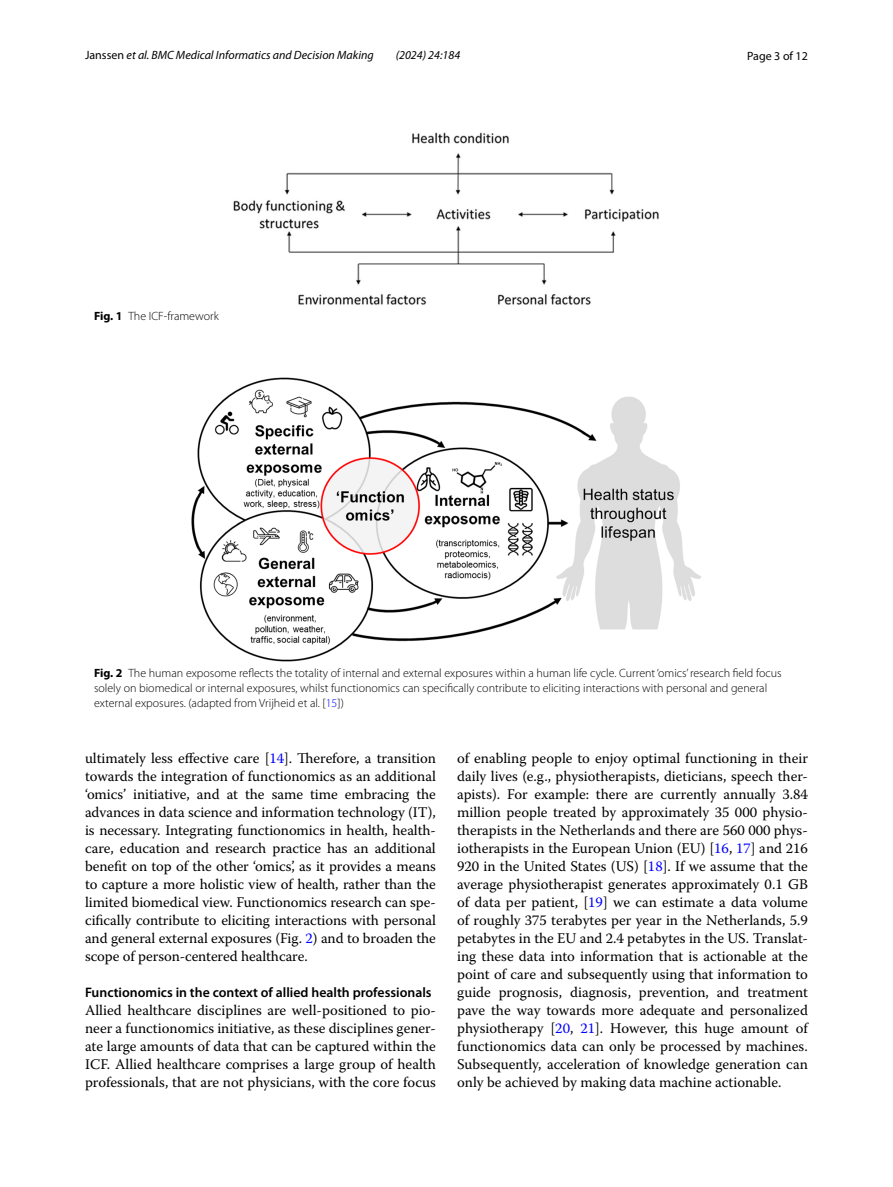
<style>
.page{position:relative;width:893px;height:1187px;background:#fff}
.page>*{position:absolute;margin:0;border:0;box-sizing:border-box;transform-origin:0 0}
.t1{font:14.7px/18px "Warnock Pro";color:#000;text-align:justify}
.t2{font:600 13.8px "Myriad Pro";color:#000}
.t3{font:300 12px/15px "Myriad Pro";color:#000}
.t4{font:italic 12px "Myriad Pro";color:#000}
.t5{font:12px "Myriad Pro";color:#000}
.s1{font-style:normal}
.s2{font-weight:700}
.s3{color:#00f}
</style>
<div class="page">
<img style="left:234px;top:133px;width:425px;height:172px">
<img style="left:191px;top:377px;width:510px;height:285px">
<p class="t4" style="left:85px;top:48px;width:290px"><span class="s1">Janssen</span> et al. BMC Medical Informatics and Decision Making</p>
<p class="t4" style="left:396px;top:48px;width:66px">(2024) 24:184</p>
<p class="t5" style="left:747px;top:48px;width:62px">Page 3 of 12</p>
<p class="t3" style="left:94px;top:309px;width:126px"><span class="s2">Fig. 1</span> The ICF-framework</p>
<p class="t3" style="left:94px;top:665px;width:689px"><span class="s2">Fig. 2</span> The human exposome reflects the totality of internal and external exposures within a human life cycle. Current ‘omics’ research field focus solely on biomedical or internal exposures, whilst functionomics can specifically contribute to eliciting interactions with personal and general external exposures. (adapted from Vrijheid et al. [<span class="s3">15</span>])</p>
<p class="t1" style="left:85px;top:749px;width:352px">ultimately less effective care [<span class="s3">14</span>]. Therefore, a transition towards the integration of functionomics as an additional ‘omics’ initiative, and at the same time embracing the advances in data science and information technology (IT), is necessary. Integrating functionomics in health, health&shy;care, education and research practice has an additional benefit on top of the other ‘omics’, as it provides a means to capture a more holistic view of health, rather than the limited biomedical view. Functionomics research can spe&shy;cifically contribute to eliciting interactions with personal and general external exposures (Fig. <span class="s3">2</span>) and to broaden the scope of person-centered healthcare.</p>
<p class="t2" style="left:85px;top:983px;width:348px">Functionomics in the context of allied health professionals</p>
<p class="t1" style="left:85px;top:1001px;width:352px">Allied healthcare disciplines are well-positioned to pio&shy;neer a functionomics initiative, as these disciplines gener&shy;ate large amounts of data that can be captured within the ICF. Allied healthcare comprises a large group of health professionals, that are not physicians, with the core focus</p>
<p class="t1" style="left:457px;top:749px;width:352px">of enabling people to enjoy optimal functioning in their daily lives (e.g., physiotherapists, dieticians, speech ther&shy;apists). For example: there are currently annually 3.84 million people treated by approximately 35 000 physio&shy;therapists in the Netherlands and there are 560 000 phys&shy;iotherapists in the European Union (EU) [<span class="s3">16</span>, <span class="s3">17</span>] and 216<br>920 in the United States (US) [<span class="s3">18</span>]. If we assume that the average physiotherapist generates approximately 0.1 GB of data per patient, [<span class="s3">19</span>] we can estimate a data volume of roughly 375 terabytes per year in the Netherlands, 5.9 petabytes in the EU and 2.4 petabytes in the US. Translat&shy;ing these data into information that is actionable at the point of care and subsequently using that information to guide prognosis, diagnosis, prevention, and treatment pave the way towards more adequate and personalized physiotherapy [<span class="s3">20</span>, <span class="s3">21</span>]. However, this huge amount of functionomics data can only be processed by machines.<br>Subsequently, acceleration of knowledge generation can only be achieved by making data machine actionable.</p>
</div>
